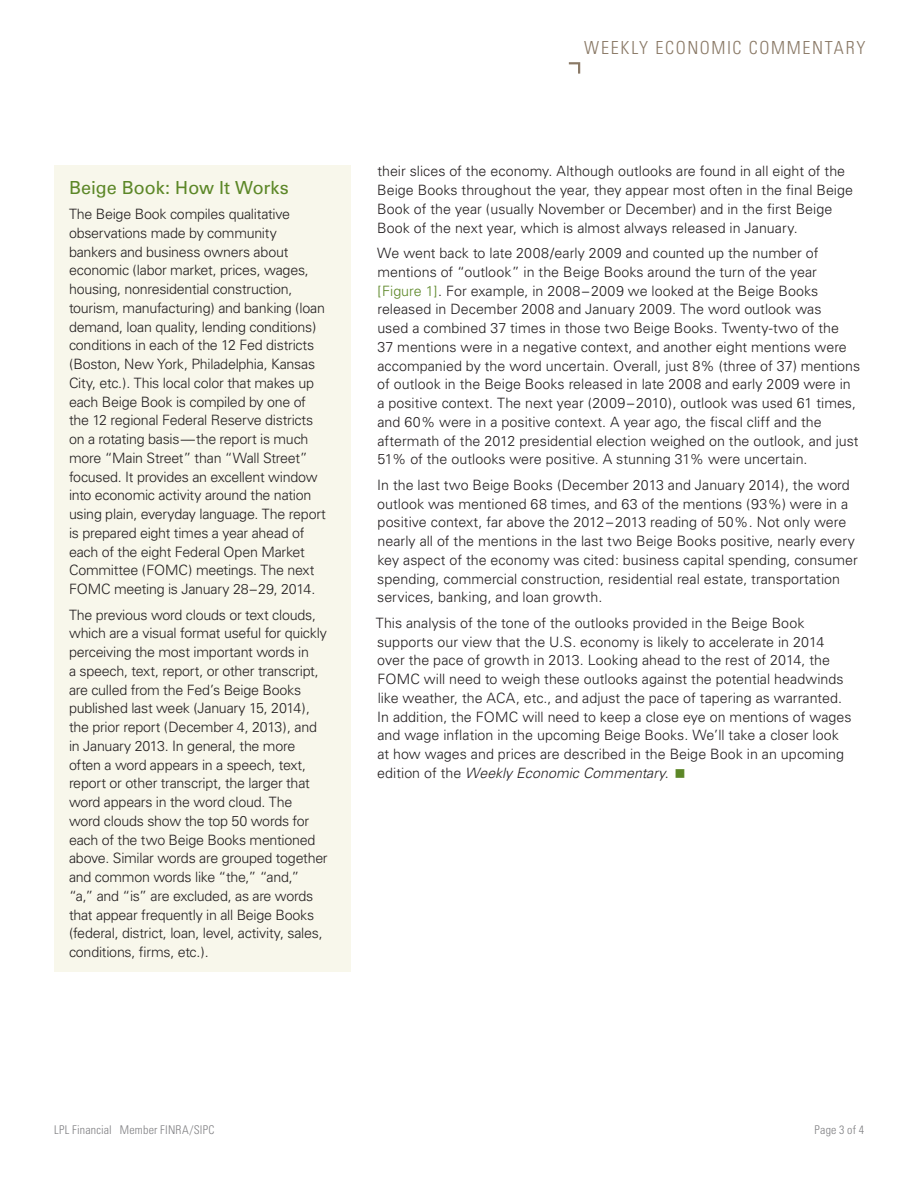
<style>
.page{position:relative;width:918px;height:1188px;background:#fff}
.page>*{position:absolute;margin:0;border:0;box-sizing:border-box;transform-origin:0 0}
.t1{font:300 condensed 18px "Univers";letter-spacing:.095em;color:#8a7966}
.Subhead_1{font:18px "Univers";color:#5c8727}
.Body_Copy{font:300 14.25px/18.8px "Univers";letter-spacing:-.005em;color:#231f20}
.t2{font:300 condensed 12px "Univers";letter-spacing:.015em;color:#808083}
.s1{color:#5c8727}
.s2{font-style:italic}
</style>
<div class="page">
<svg style="left:568px;top:62px;width:13px;height:12px"></svg>
<div style="left:54px;top:165px;width:297px;height:807px;background:#f8f7eb"></div>
<p class="Subhead_1" style="left:69px;top:176px;width:221px">Beige Book: How It Works</p>
<p class="Body_Copy" style="left:69px;top:205px;width:259px">The Beige Book compiles qualitative observations made by community bankers and business owners about economic (labor market, prices, wages, housing, nonresidential construction, tourism, manufacturing) and banking (loan demand, loan quality, lending conditions) conditions in each of the 12 Fed districts (Boston, New York, Philadelphia, Kansas City, etc.). This local color that makes up each Beige Book is compiled by one of the 12 regional Federal Reserve districts on a rotating basis—the report is much more “Main Street” than “Wall Street” focused. It provides an excellent window into economic activity around the nation using plain, everyday language. The report is prepared eight times a year ahead of each of the eight Federal Open Market Committee (FOMC) meetings. The next FOMC meeting is January 28–29, 2014.</p>
<p class="Body_Copy" style="left:69px;top:605px;width:260px">The previous word clouds or text clouds, which are a visual format useful for quickly perceiving the most important words in<br>a speech, text, report, or other transcript, are culled from the Fed’s Beige Books published last week (January 15, 2014), the prior report (December 4, 2013), and in January 2013. In general, the more often a word appears in a speech, text, report or other transcript, the larger that word appears in the word cloud. The<br>word clouds show the top 50 words for each of the two Beige Books mentioned above. Similar words are grouped together and common words like “the,” “and,”<br>“a,” and “is” are excluded, as are words that appear frequently in all Beige Books (federal, district, loan, level, activity, sales, conditions, firms, etc.).</p>
<p class="t1" style="left:584px;top:37px;width:283px">WEEKLY ECONOMIC COMMENTARY</p>
<p class="Body_Copy" style="left:377px;top:162px;width:477px">their slices of the economy. Although outlooks are found in all eight of the Beige Books throughout the year, they appear most often in the final Beige Book of the year (usually November or December) and in the first Beige Book of the next year, which is almost always released in January.</p>
<p class="Body_Copy" style="left:377px;top:244px;width:485px">We went back to late 2008/early 2009 and counted up the number of mentions of “outlook” in the Beige Books around the turn of the year <span class="s1">[Figure 1]</span>. For example, in 2008–2009 we looked at the Beige Books released in December 2008 and January 2009. The word outlook was<br>used a combined 37 times in those two Beige Books. Twenty-two of the<br>37 mentions were in a negative context, and another eight mentions were accompanied by the word uncertain. Overall, just 8% (three of 37) mentions of outlook in the Beige Books released in late 2008 and early 2009 were in a positive context. The next year (2009–2010), outlook was used 61 times, and 60% were in a positive context. A year ago, the fiscal cliff and the aftermath of the 2012 presidential election weighed on the outlook, and just 51% of the outlooks were positive. A stunning 31% were uncertain.</p>
<p class="Body_Copy" style="left:377px;top:475px;width:482px">In the last two Beige Books (December 2013 and January 2014), the word outlook was mentioned 68 times, and 63 of the mentions (93%) were in a positive context, far above the 2012–2013 reading of 50%. Not only were nearly all of the mentions in the last two Beige Books positive, nearly every key aspect of the economy was cited: business capital spending, consumer spending, commercial construction, residential real estate, transportation services, banking, and loan growth.</p>
<p class="Body_Copy" style="left:376px;top:613px;width:477px">This analysis of the tone of the outlooks provided in the Beige Book supports our view that the U.S. economy is likely to accelerate in 2014 over the pace of growth in 2013. Looking ahead to the rest of 2014, the FOMC will need to weigh these outlooks against the potential headwinds like weather, the ACA, etc., and adjust the pace of tapering as warranted.<br>In addition, the FOMC will need to keep a close eye on mentions of wages and wage inflation in the upcoming Beige Books. We’ll take a closer look at how wages and prices are described in the Beige Book in an upcoming edition of the <span class="s2">Weekly Economic Commentary</span>. <span class="s1">■</span></p>
<p class="t2" style="left:54px;top:1122px;width:162px">LPL Financial Member FINRA/SIPC</p>
<p class="t2" style="left:815px;top:1122px;width:51px">Page 3 of 4</p>
</div>
